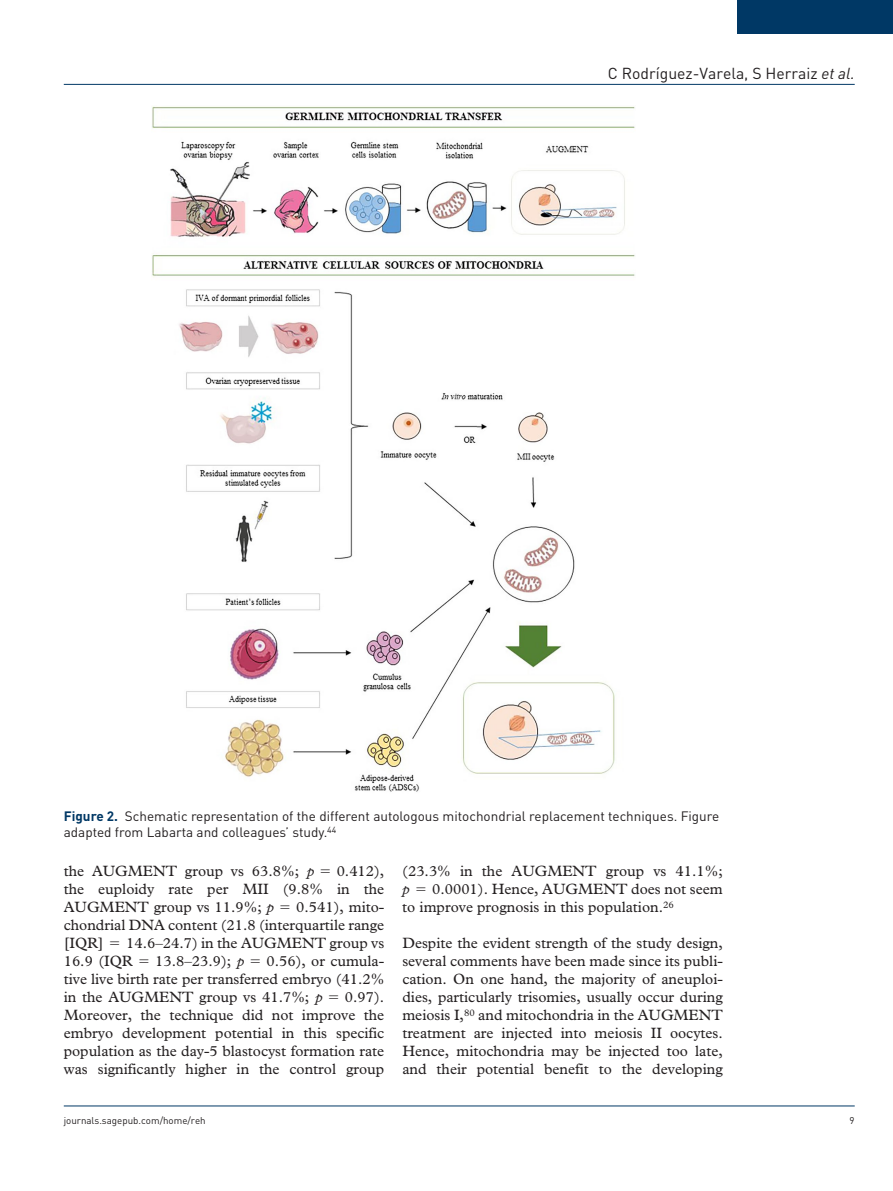
<style>
.page{position:relative;width:893px;height:1191px;background:#fff}
.page>*{position:absolute;margin:0;border:0;box-sizing:border-box;transform-origin:0 0}
.t1{font:15.75px "DIN";color:#231f20}
.t2{font:15px/18px "Plantin Std";color:#231f20;text-align:justify}
.t3{font:italic 15px "Plantin Std";color:#231f20}
.t4{font:13.5px/15.8px "DIN";color:#231f20}
.t5{font:9.75px "DIN";color:#231f20}
.s1{font-style:italic}
.s2{font-weight:700;color:#003865}
</style>
<div class="page">
<hr style="left:64px;top:84px;width:791px;height:1px;background:#003865">
<hr style="left:64px;top:1105px;width:791px;height:1px;background:#003865">
<div style="left:738px;top:0;width:155px;height:34px;background:#003865"></div>
<img style="left:152px;top:106px;width:483px;height:686px">
<p class="t1" style="left:608px;top:63px;width:248px">C Rodríguez-Varela, S Herraiz <span class="s1">et al.</span></p>
<p class="t4" style="left:64px;top:808px;width:657px"><span class="s2">Figure 2.</span> Schematic representation of the different autologous mitochondrial replacement techniques. Figure adapted from Labarta and colleagues’ study.<sup>44</sup></p>
<p class="t2" style="left:64px;top:862px;width:322px;text-indent:273px">0.412), the euploidy rate per MII (9.8% in the AUGMENT group vs 11.9%; <span class="s1">p</span></p>
<p class="t2" style="left:64px;top:862px;width:252px">the AUGMENT group vs 63.8%; <span class="s1">p</span></p>
<p class="t2" style="left:64px;top:898px;width:322px;text-indent:232px">0.541), mito&shy;chondrial DNA content (21.8 (interquartile range [IQR]</p>
<p class="t2" style="left:64px;top:934px;width:322px;text-indent:62px">14.6–24.7) in the AUGMENT group vs<br>16.9 (IQR</p>
<p class="t2" style="left:64px;top:952px;width:322px;text-indent:203px">0.56), or cumula&shy;tive live birth rate per transferred embryo (41.2% in the AUGMENT group vs 41.7%; <span class="s1">p</span></p>
<p class="t2" style="left:155px;top:952px;width:90px">13.8–23.9); <span class="s1">p</span></p>
<p class="t2" style="left:64px;top:988px;width:322px;text-indent:281px">0.97).<br>Moreover, the technique did not improve the embryo development potential in this specific population as the day-5 blastocyst formation rate was significantly higher in the control group</p>
<p class="t2" style="left:402px;top:862px;width:322px">(23.3% in the AUGMENT group vs 41.1%;</p>
<p class="t3" style="left:402px;top:880px;width:9px">p</p>
<p class="t2" style="left:402px;top:880px;width:322px;text-indent:30px">0.0001). Hence, AUGMENT does not seem to improve prognosis in this population.<sup>26</sup></p>
<p class="t2" style="left:402px;top:934px;width:322px">Despite the evident strength of the study design, several comments have been made since its publi&shy;cation. On one hand, the majority of aneuploi&shy;dies, particularly trisomies, usually occur during meiosis I,<sup>80</sup> and mitochondria in the AUGMENT treatment are injected into meiosis II oocytes.<br>Hence, mitochondria may be injected too late, and their potential benefit to the developing</p>
<p class="t5" style="left:64px;top:1114px;width:143px">journals.sagepub.com/home/reh</p>
<p class="t5" style="left:850px;top:1114px;width:7px">9</p>
</div>
